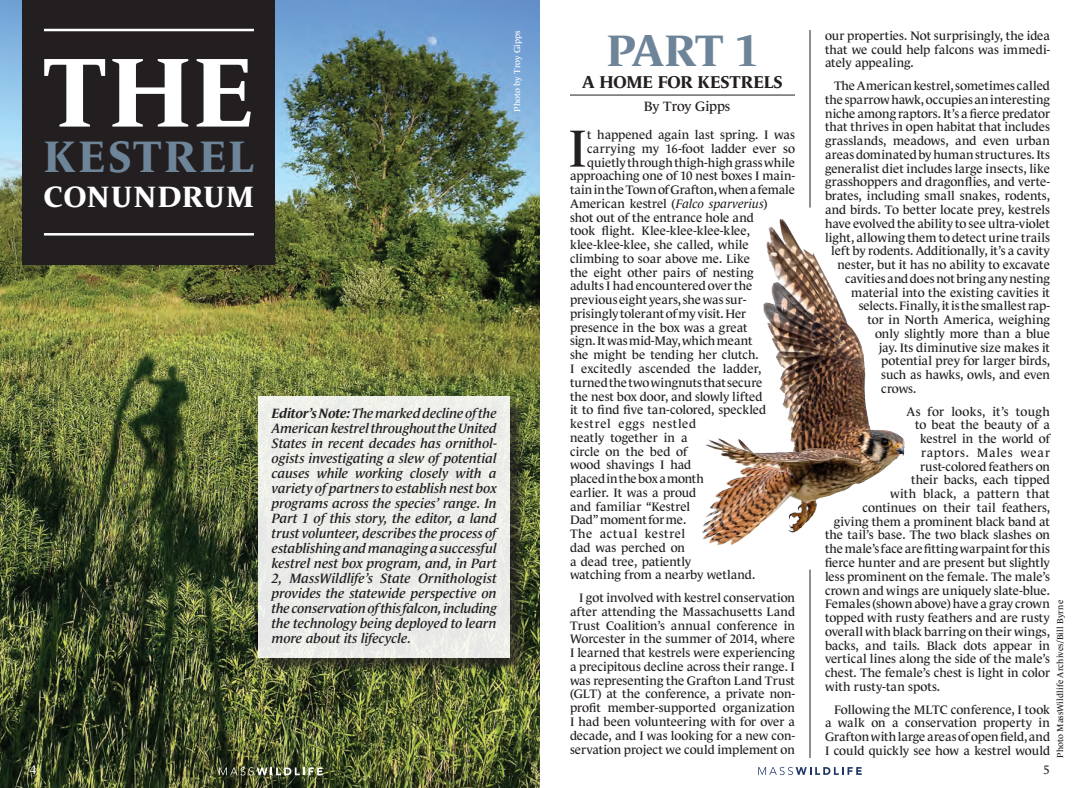
<style>
.page{position:relative;width:1080px;height:788px;background:#fff}
.page>*{position:absolute;margin:0;border:0;box-sizing:border-box;transform-origin:0 0}
.t1{font:700 100px "Le Monde Journal Std";color:#fff}
.t2{font:53.25px "Le Monde Journal Std";color:#231f20}
.t3{font:700 45px "Le Monde Journal Std";letter-spacing:.05em;color:#6e8599}
.t4{font:700 30px "Le Monde Journal Std";letter-spacing:.035em;color:#fff}
.t5{font:700 17.5px "Le Monde Journal Std";color:#231f20}
.t6{font:italic 600 13.75px/15px "Le Monde Journal Std";letter-spacing:-.005em;color:#231f20;text-align:justify}
.t7{font:13.75px "Le Monde Journal Std";letter-spacing:-.01em;color:#231f20}
.t8{font:12.5px/13.8px "Le Monde Journal Std";color:#231f20;text-align:justify}
.t9{font:12.5px "Le Monde Journal Std";letter-spacing:.05em;color:#231f20}
.t10{font:12.5px "Le Monde Journal Std";letter-spacing:-.02em;color:#231f20}
.t11{font:12.5px "Le Monde Journal Std";letter-spacing:.02em;color:#231f20}
.t12{font:12.5px "Le Monde Journal Std";letter-spacing:.04em;color:#231f20}
.t13{font:12.5px "Le Monde Journal Std";color:#fff}
.t14{font:8.75px "Le Monde Journal Std";letter-spacing:.01em;color:#231f20}
.t15{font:8.75px "Le Monde Journal Std";letter-spacing:.005em;color:#fff}
.s1{font-weight:700}
.s2{font-style:italic}
</style>
<div class="page">
<svg style="left:758px;top:766px;width:104px;height:9px"></svg>
<img style="left:0;top:0;width:540px;height:788px">
<div style="left:261px;top:398px;width:265px;height:275px;background:#231f20;opacity:.75"></div>
<div style="left:259px;top:396px;width:251px;height:261px;background:#ecede9"></div>
<svg style="left:219px;top:767px;width:104px;height:8px"></svg>
<div style="left:22px;top:0;width:253px;height:264px;background:#231f20"></div>
<hr style="left:44px;top:29px;width:210px;height:2px;background:#fff">
<hr style="left:44px;top:233px;width:210px;height:2px;background:#fff">
<img style="left:701px;top:152px;width:204px;height:479px">
<hr style="left:570px;top:95px;width:225px;height:1px;background:#231f20">
<hr style="left:810px;top:30px;width:1px;height:177px;background:#231f20">
<hr style="left:810px;top:569px;width:1px;height:189px;background:#231f20">
<h1 class="t1" style="left:44px;top:36px;width:212px">THE</h1>
<h3 class="t3" style="left:44px;top:131px;width:212px">KESTREL</h3>
<h3 class="t4" style="left:44px;top:180px;width:211px">CONUNDRUM</h3>
<p class="t15" style="left:512px;top:112px;width:83px;rotate:-90deg">Photo by Troy Gipps</p>
<p class="t13" style="left:30px;top:762px;width:8px">4</p>
<p class="t6" style="left:272px;top:405px;width:227px"><span class="s1">Editor’s Note:</span> The marked decline of the American kestrel throughout the United States in recent decades has ornithol&shy;ogists investigating a slew of potential causes while working closely with a variety of partners to establish nest box programs across the species’ range. In Part 1 of this story, the editor, a land trust volunteer, describes the process of establishing and managing a successful kestrel nest box program, and, in Part 2, MassWildlife’s State Ornithologist provides the statewide perspective on the conservation of this falcon, including the technology being deployed to learn more about its lifecycle.</p>
<h3 class="t3" style="left:607px;top:25px;width:153px">PART 1</h3>
<h3 class="t5" style="left:582px;top:72px;width:202px">A HOME FOR KESTRELS</h3>
<p class="t7" style="left:644px;top:99px;width:88px">By Troy Gipps</p>
<h2 class="t2" style="left:568px;top:118px;width:20px">I</h2>
<p class="t8" style="left:587px;top:128px;width:209px">t happened again last spring. I was</p>
<p class="t8" style="left:587px;top:142px;width:209px">carrying my 16-foot ladder ever so</p>
<p class="t8" style="left:587px;top:155px;width:209px">quietly through thigh-high grass while</p>
<p class="t8" style="left:570px;top:169px;width:226px">approaching one of 10 nest boxes I main-</p>
<p class="t8" style="left:570px;top:183px;width:227px">tain in the Town of Grafton, when a female</p>
<p class="t8" style="left:570px;top:197px;width:199px">American kestrel (<span class="s2">Falco sparverius</span>)</p>
<p class="t8" style="left:570px;top:210px;width:185px">shot out of the entrance hole and</p>
<p class="t8" style="left:570px;top:224px;width:182px">took flight. Klee-klee-klee-klee,</p>
<p class="t8" style="left:570px;top:238px;width:180px">klee-klee-klee, she called, while</p>
<p class="t8" style="left:570px;top:252px;width:182px">climbing to soar above me. Like</p>
<p class="t8" style="left:570px;top:265px;width:185px">the eight other pairs of nesting</p>
<p class="t8" style="left:570px;top:279px;width:184px">adults I had encountered over the</p>
<p class="t8" style="left:570px;top:293px;width:178px">previous eight years, she was sur-</p>
<p class="t8" style="left:570px;top:307px;width:178px">prisingly tolerant of my visit. Her</p>
<p class="t8" style="left:570px;top:320px;width:179px">presence in the box was a great</p>
<p class="t8" style="left:570px;top:334px;width:184px">sign. It was mid-May, which meant</p>
<p class="t8" style="left:570px;top:348px;width:190px">she might be tending her clutch.</p>
<p class="t8" style="left:570px;top:362px;width:193px">I excitedly ascended the ladder,</p>
<p class="t8" style="left:570px;top:375px;width:194px">turned the two wingnuts that secure</p>
<p class="t8" style="left:570px;top:389px;width:194px">the nest box door, and slowly lifted</p>
<p class="t8" style="left:570px;top:403px;width:198px">it to find five tan-colored, speckled</p>
<p class="t9" style="left:570px;top:416px;width:128px">kestrel eggs nestled</p>
<p class="t8" style="left:570px;top:430px;width:119px">neatly together in a</p>
<p class="t8" style="left:570px;top:444px;width:119px">circle on the bed of</p>
<p class="t8" style="left:570px;top:458px;width:123px">wood shavings I had</p>
<p class="t10" style="left:570px;top:471px;width:135px">placed in the box a month</p>
<p class="t8" style="left:570px;top:485px;width:128px">earlier. It was a proud</p>
<p class="t8" style="left:570px;top:499px;width:122px">and familiar “Kestrel</p>
<p class="t8" style="left:570px;top:513px;width:118px">Dad” moment for me.</p>
<p class="t12" style="left:570px;top:526px;width:116px">The actual kestrel</p>
<p class="t8" style="left:570px;top:540px;width:116px">dad was perched on</p>
<p class="t8" style="left:570px;top:554px;width:123px">a dead tree, patiently</p>
<p class="t8" style="left:570px;top:568px;width:187px">watching from a nearby wetland.</p>
<p class="t8" style="left:570px;top:591px;width:227px;text-indent:9px">I got involved with kestrel conservation after attending the Massachusetts Land Trust Coalition’s annual conference in Worcester in the summer of 2014, where I learned that kestrels were experiencing a precipitous decline across their range. I was representing the Grafton Land Trust (GLT) at the conference, a private non&shy;profit member-supported organization I had been volunteering with for over a decade, and I was looking for a new con&shy;servation project we could implement on</p>
<p class="t8" style="left:825px;top:29px;width:227px">our properties. Not surprisingly, the idea that we could help falcons was immedi&shy;ately appealing.</p>
<p class="t8" style="left:834px;top:79px;width:217px">The American kestrel, sometimes called</p>
<p class="t8" style="left:825px;top:93px;width:226px">the sparrow hawk, occupies an interesting</p>
<p class="t8" style="left:825px;top:106px;width:226px">niche among raptors. It’s a fierce predator</p>
<p class="t8" style="left:825px;top:120px;width:226px">that thrives in open habitat that includes</p>
<p class="t8" style="left:825px;top:134px;width:226px">grasslands, meadows, and even urban</p>
<p class="t8" style="left:825px;top:148px;width:226px">areas dominated by human structures. Its</p>
<p class="t8" style="left:825px;top:161px;width:226px">generalist diet includes large insects, like</p>
<p class="t8" style="left:825px;top:175px;width:226px">grasshoppers and dragonflies, and verte-</p>
<p class="t8" style="left:825px;top:189px;width:226px">brates, including small snakes, rodents,</p>
<p class="t8" style="left:825px;top:203px;width:227px">and birds. To better locate prey, kestrels</p>
<p class="t8" style="left:825px;top:216px;width:227px">have evolved the ability to see ultra-violet</p>
<p class="t8" style="left:825px;top:230px;width:226px">light, allowing them to detect urine trails</p>
<p class="t8" style="left:831px;top:244px;width:220px">left by rodents. Additionally, it’s a cavity</p>
<p class="t8" style="left:838px;top:258px;width:214px">nester, but it has no ability to excavate</p>
<p class="t8" style="left:845px;top:271px;width:206px">cavities and does not bring any nesting</p>
<p class="t8" style="left:851px;top:285px;width:200px">material into the existing cavities it</p>
<p class="t8" style="left:859px;top:299px;width:193px">selects. Finally, it is the smallest rap-</p>
<p class="t8" style="left:868px;top:313px;width:184px">tor in North America, weighing</p>
<p class="t8" style="left:875px;top:326px;width:176px">only slightly more than a blue</p>
<p class="t8" style="left:879px;top:340px;width:173px">jay. Its diminutive size makes it</p>
<p class="t8" style="left:881px;top:354px;width:170px">potential prey for larger birds,</p>
<p class="t8" style="left:881px;top:368px;width:170px">such as hawks, owls, and even</p>
<p class="t8" style="left:881px;top:381px;width:37px">crows.</p>
<p class="t11" style="left:907px;top:404px;width:145px">As for looks, it’s tough</p>
<p class="t8" style="left:915px;top:418px;width:137px">to beat the beauty of a</p>
<p class="t8" style="left:920px;top:432px;width:132px">kestrel in the world of</p>
<p class="t9" style="left:921px;top:445px;width:130px">raptors. Males wear</p>
<p class="t8" style="left:920px;top:459px;width:131px">rust-colored feathers on</p>
<p class="t8" style="left:911px;top:473px;width:140px">their backs, each tipped</p>
<p class="t8" style="left:890px;top:487px;width:162px">with black, a pattern that</p>
<p class="t8" style="left:863px;top:500px;width:189px">continues on their tail feathers,</p>
<p class="t8" style="left:834px;top:514px;width:218px">giving them a prominent black band at</p>
<p class="t8" style="left:825px;top:528px;width:227px">the tail’s base. The two black slashes on</p>
<p class="t8" style="left:825px;top:542px;width:226px">the male’s face are fitting warpaint for this</p>
<p class="t8" style="left:825px;top:555px;width:226px">fierce hunter and are present but slightly</p>
<p class="t8" style="left:825px;top:569px;width:226px">less prominent on the female. The male’s</p>
<p class="t8" style="left:825px;top:583px;width:226px">crown and wings are uniquely slate-blue.</p>
<p class="t8" style="left:825px;top:597px;width:227px">Females (shown above) have a gray crown</p>
<p class="t8" style="left:825px;top:610px;width:226px">topped with rusty feathers and are rusty</p>
<p class="t8" style="left:825px;top:624px;width:226px">overall with black barring on their wings,</p>
<p class="t8" style="left:825px;top:638px;width:227px">backs, and tails. Black dots appear in</p>
<p class="t8" style="left:825px;top:652px;width:226px">vertical lines along the side of the male’s</p>
<p class="t8" style="left:825px;top:665px;width:227px">chest. The female’s chest is light in color</p>
<p class="t8" style="left:825px;top:679px;width:117px">with rusty-tan spots.</p>
<p class="t8" style="left:825px;top:702px;width:227px;text-indent:9px">Following the MLTC conference, I took a walk on a conservation property in Grafton with large areas of open field, and I could quickly see how a kestrel would</p>
<p class="t14" style="left:1055px;top:757px;width:159px;rotate:-90deg">Photo MassWildlife Archives/Bill Byrne</p>
<p class="t8" style="left:1044px;top:762px;width:8px">5</p>
</div>
